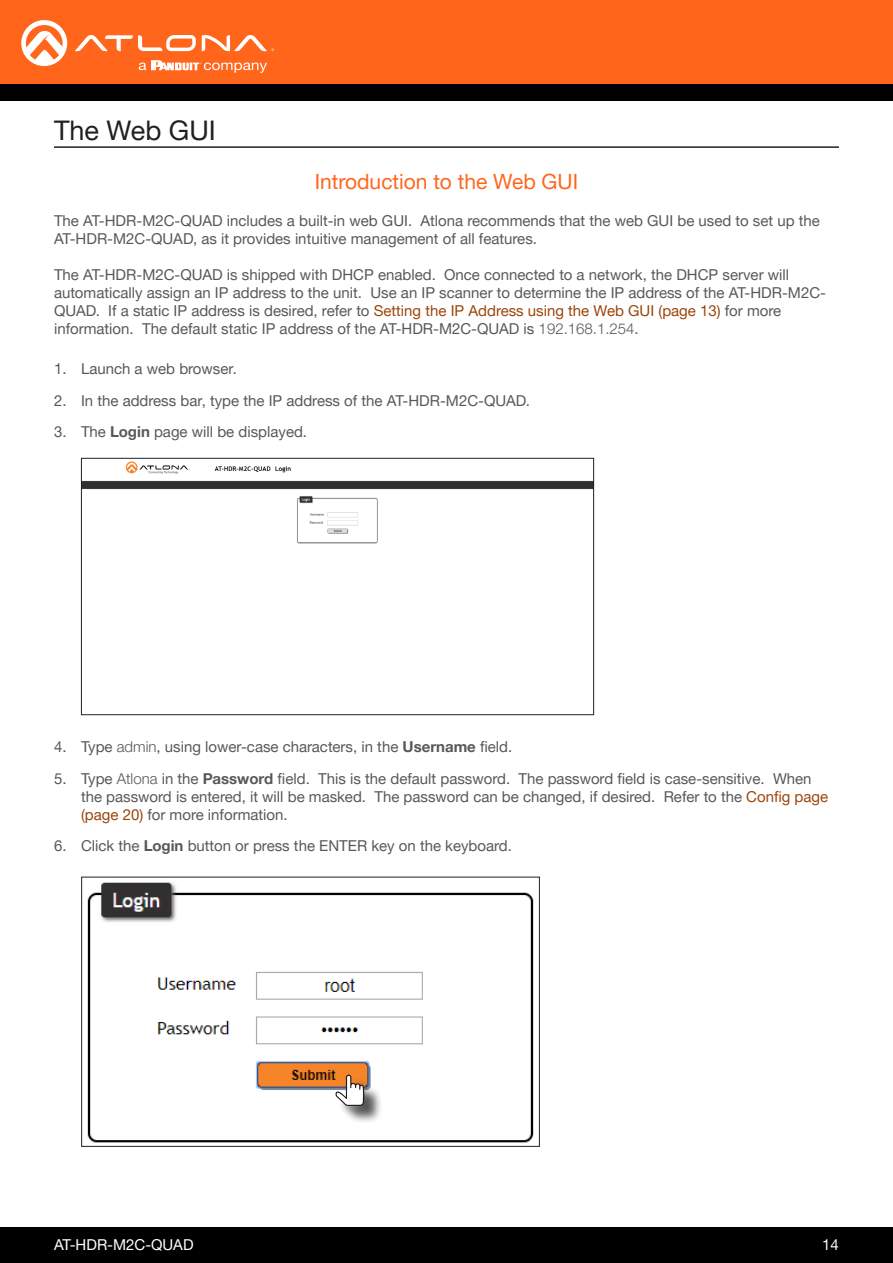
<style>
.page{position:relative;width:893px;height:1263px;background:#fff}
.page>*{position:absolute;margin:0;border:0;box-sizing:border-box;transform-origin:0 0}
.Section_Header{font:27px "Helvetica Neue LTW1 G";color:#231f20}
.Subsection_Header{font:21px "Helvetica Neue LTW1 G";color:#ff661c}
.General_Text{font:15px/18px "Helvetica Neue LTW1 G";color:#57585a}
.t1{font:15px "Helvetica Neue LTW1 G";color:#fff}
.s1{color:#9b450a}
.s2{font-weight:300}
.s3{font-weight:700}
</style>
<div class="page">
<div style="left:0;top:1227px;width:893px;height:36px;background:#000"></div>
<div style="left:0;top:0;width:893px;height:84px;background:#ff661c"></div>
<div style="left:0;top:84px;width:893px;height:16px;background:#000"></div>
<svg style="left:75px;top:35px;width:121px;height:16px"></svg>
<svg style="left:202px;top:35px;width:72px;height:16px"></svg>
<svg style="left:21px;top:20px;width:46px;height:46px"></svg>
<svg style="left:139px;top:60px;width:128px;height:13px"></svg>
<hr style="left:54px;top:146px;width:785px;height:2px;background:#231f20">
<img style="left:83px;top:461px;width:509px;height:83px">
<div style="left:81px;top:458px;width:513px;height:257px;border:1px solid #231f20"></div>
<img style="left:87px;top:882px;width:447px;height:261px">
<div style="left:81px;top:877px;width:459px;height:270px;border:1px solid #231f20"></div>
<div style="left:338px;top:1078px;width:45px;height:46px;background:#231f20;opacity:.75"></div>
<svg style="left:335px;top:1074px;width:29px;height:32px"></svg>
<p class="Section_Header" style="left:54px;top:113px;width:163px">The Web GUI</p>
<p class="Subsection_Header" style="left:315px;top:169px;width:265px">Introduction to the Web GUI</p>
<p class="General_Text" style="left:54px;top:211px;width:767px">The AT-HDR-M2C-QUAD includes a built-in web GUI. Atlona recommends that the web GUI be used to set up the<br>AT-HDR-M2C-QUAD, as it provides intuitive management of all features.</p>
<p class="General_Text" style="left:54px;top:265px;width:773px">The AT-HDR-M2C-QUAD is shipped with DHCP enabled. Once connected to a network, the DHCP server will automatically assign an IP address to the unit. Use an IP scanner to determine the IP address of the AT-HDR-M2C-QUAD. If a static IP address is desired, refer to <span class="s1">Setting the IP Address using the Web GUI (page 13)</span> for more information. The default static IP address of the AT-HDR-M2C-QUAD is <span class="s2">192.168.1.254</span>.</p>
<p class="General_Text" style="left:54px;top:360px;width:184px">1. Launch a web browser.</p>
<p class="General_Text" style="left:54px;top:391px;width:477px">2. In the address bar, type the IP address of the AT-HDR-M2C-QUAD.</p>
<p class="General_Text" style="left:54px;top:423px;width:255px">3. The <span class="s3">Login</span> page will be displayed.</p>
<p class="General_Text" style="left:54px;top:738px;width:460px">4. Type <span class="s2">admin</span>, using lower-case characters, in the <span class="s3">Username</span> field.</p>
<p class="General_Text" style="left:81px;top:769px;width:749px;text-indent:-27px">5. Type <span class="s2">Atlona</span> in the <span class="s3">Password</span> field. This is the default password. The password field is case-sensitive. When the password is entered, it will be masked. The password can be changed, if desired. Refer to the <span class="s1">Config page (page 20)</span> for more information.</p>
<p class="General_Text" style="left:54px;top:837px;width:459px">6. Click the <span class="s3">Login</span> button or press the ENTER key on the keyboard.</p>
<p class="t1" style="left:54px;top:1235px;width:141px">AT-HDR-M2C-QUAD</p>
<p class="t1" style="left:822px;top:1235px;width:18px">14</p>
</div>
